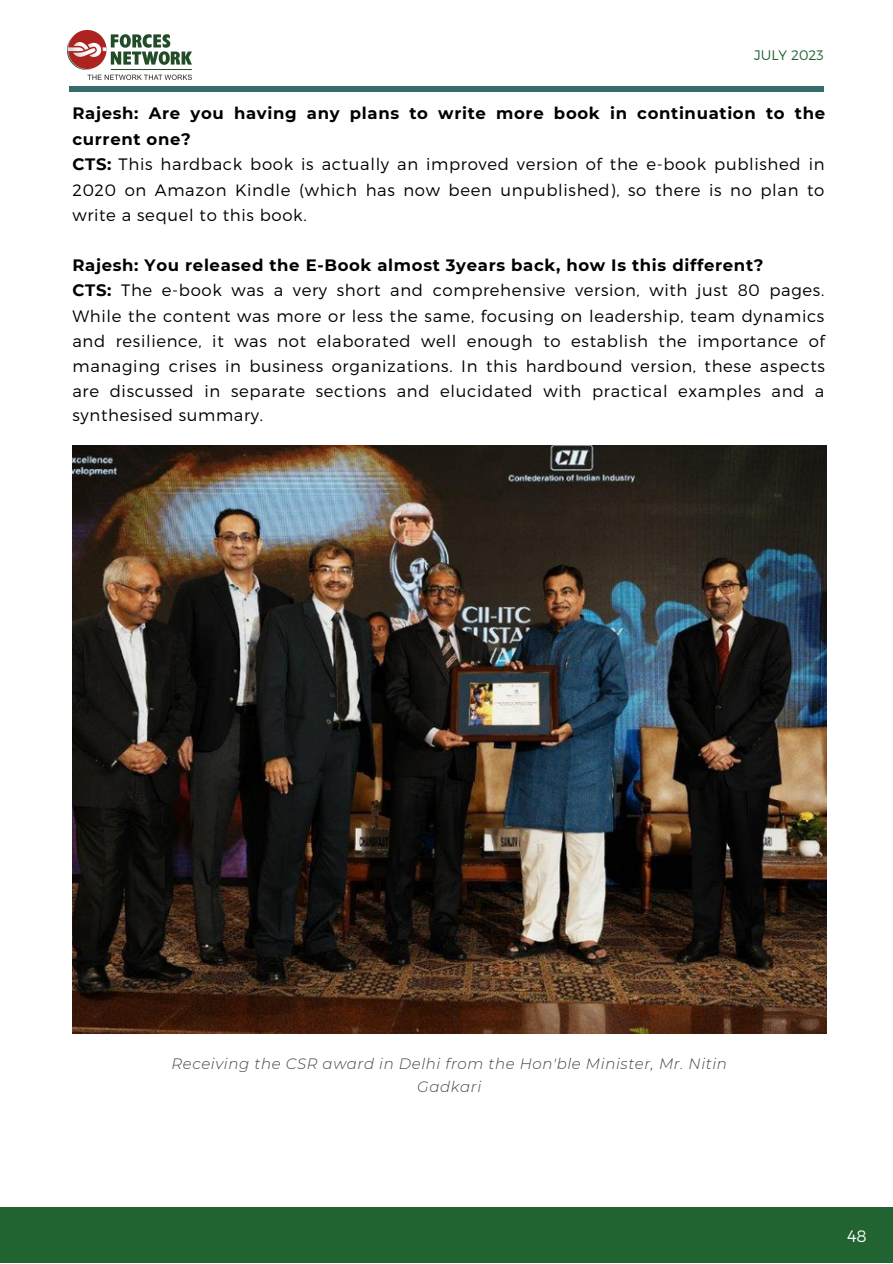
<style>
.page{position:relative;width:893px;height:1264px;background:#fff}
.page>*{position:absolute;margin:0;border:0;box-sizing:border-box;transform-origin:0 0}
.t1{font:300 16.5px/24.9px "Montserrat";letter-spacing:.04em;color:#000;text-align:justify}
.t2{font:700 16.5px/25.8px "Montserrat";letter-spacing:.04em;color:#000}
.t3{font:300 16.5px "Montserrat";color:#fff}
.t4{font:italic 300 15px/22.5px "Montserrat";letter-spacing:.04em;color:#444440;text-align:center}
.t5{font:300 13.8px "Montserrat";color:#226431}
.s1{font-weight:700}
</style>
<div class="page">
<div style="left:0;top:1206px;width:892px;height:56px;background:#226431"></div>
<img style="left:67px;top:31px;width:124px;height:48px">
<div style="left:69px;top:86px;width:754px;height:6px;background:#376c6b"></div>
<img style="left:72px;top:445px;width:754px;height:588px">
<p class="t5" style="left:754px;top:46px;width:71px">JULY 2023</p>
<p class="t2" style="left:72px;top:100px;width:754px">Rajesh: Are you having any plans to write more book in continuation to the current one?</p>
<p class="t1" style="left:72px;top:151px;width:753px;line-height:25.3px"><span class="s1">CTS:</span> This hardback book is actually an improved version of the e-book published in 2020 on Amazon Kindle (which has now been unpublished), so there is no plan to write a sequel to this book.</p>
<p class="t2" style="left:72px;top:252px;width:692px">Rajesh: You released the E-Book almost 3years back, how Is this different?</p>
<p class="t1" style="left:72px;top:277px;width:753px"><span class="s1">CTS:</span> The e-book was a very short and comprehensive version, with just 80 pages.<br>While the content was more or less the same, focusing on leadership, team dynamics and resilience, it was not elaborated well enough to establish the importance of managing crises in business organizations. In this hardbound version, these aspects are discussed in separate sections and elucidated with practical examples and a synthesised summary.</p>
<p class="t4" style="left:171px;top:1052px;width:557px">Receiving the CSR award in Delhi from the Hon'ble Minister, Mr. Nitin<br>Gadkari</p>
<p class="t3" style="left:847px;top:1225px;width:21px">48</p>
</div>
